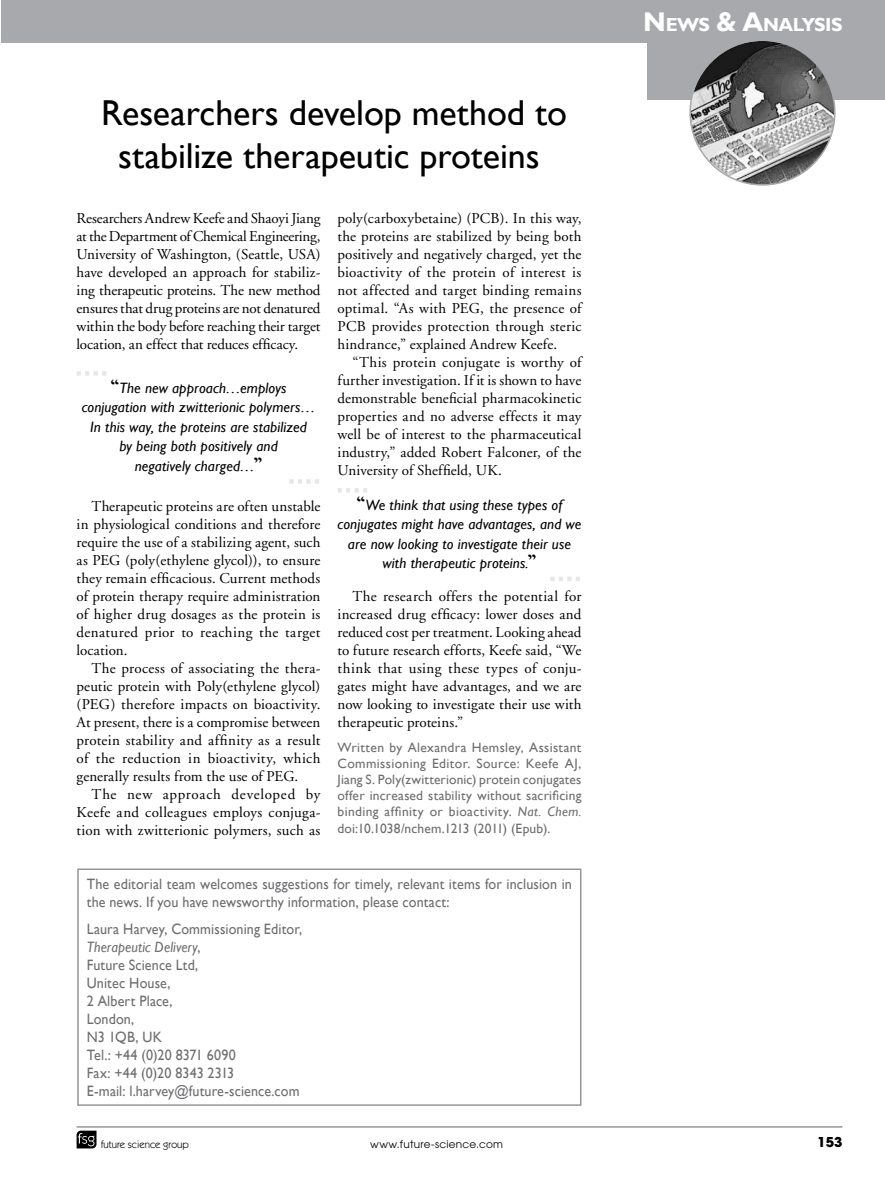
<style>
.page{position:relative;width:885px;height:1191px;background:#fff}
.page>*{position:absolute;margin:0;border:0;box-sizing:border-box;transform-origin:0 0}
.t1{font:36px/43.2px "Gill Sans";letter-spacing:-.005em;color:#000;text-align:center}
.t2{font:700 18.9px "Gill Sans";letter-spacing:-.03em;color:#fff}
.t3{font:15px/18px "Adobe Garamond";letter-spacing:.01em;color:#000;text-align:justify}
.t4{font:15px/18px "Gill Sans";letter-spacing:.01em;color:#6d6e71;scale:.94 1}
.t5{font:italic 15px/19.5px "Gill Sans";letter-spacing:.01em;color:#000;text-align:center}
.t6{font:13.5px/16.2px "Gill Sans";letter-spacing:.025em;color:#6d6e71;text-align:justify}
.t7{font:700 13.5px "Avant Garde";color:#000}
.t8{font:10.5px "Avant Garde";letter-spacing:.025em;color:#000}
.t9{font:10.5px "Itc Kabel";color:#000}
.s1{font-family:"Californian FB";font-weight:700;font-style:normal;font-size:21px}
.s2{font-style:italic}
.s3{font-size:27px}
</style>
<div class="page">
<hr style="left:0;top:0;width:1px;height:42px;background:#a7a9ac">
<hr style="left:77px;top:1126px;width:765px;height:1px;background:#a7a9ac">
<svg style="left:77px;top:1130px;width:19px;height:18px"></svg>
<div style="left:647px;top:0;width:237px;height:100px;background:#a7a9ac"></div>
<div style="left:1px;top:0;width:646px;height:42px;background:#a7a9ac"></div>
<img style="left:690px;top:40px;width:144px;height:145px;border-radius:72px">
<div style="left:77px;top:868px;width:504px;height:237px;border:2px solid #95979a"></div>
<svg style="left:77px;top:371px;width:29px;height:4px"></svg>
<svg style="left:289px;top:479px;width:30px;height:4px"></svg>
<svg style="left:337px;top:488px;width:30px;height:4px"></svg>
<svg style="left:550px;top:577px;width:30px;height:4px"></svg>
<h1 class="t1" style="left:101px;top:92px;width:467px">Researchers develop method to stabilize therapeutic proteins</h1>
<p class="t3" style="left:77px;top:209px;width:245px">Researchers Andrew Keefe and Shaoyi Jiang at the Department of Chemical Engineering, University of Washington, (Seattle, USA) have developed an approach for stabiliz&shy;ing therapeutic proteins. The new method ensures that drug proteins are not denatured within the body before reaching their target location, an effect that reduces efficacy.</p>
<p class="t5" style="left:82px;top:378px;width:235px"><span class="s1">“</span>The new approach…employs conjugation with zwitterionic polymers…<br>In this way, the proteins are stabilized<br>by being both positively and<br>negatively charged…<span class="s1">”</span></p>
<p class="t3" style="left:77px;top:497px;width:245px;text-indent:15px">Therapeutic proteins are often unstable in physiological conditions and therefore require the use of a stabilizing agent, such as PEG (poly(ethylene glycol)), to ensure they remain efficacious. Current methods of protein therapy require administration of higher drug dosages as the protein is denatured prior to reaching the target location.</p>
<p class="t3" style="left:77px;top:659px;width:245px;text-indent:15px">The process of associating the thera&shy;peutic protein with Poly(ethylene glycol) (PEG) therefore impacts on bioactivity.<br>At present, there is a compromise between protein stability and affinity as a result of the reduction in bioactivity, which generally results from the use of PEG.</p>
<p class="t3" style="left:77px;top:785px;width:245px;text-indent:15px">The new approach developed by Keefe and colleagues employs conjuga&shy;tion with zwitterionic polymers, such as</p>
<p class="t3" style="left:337px;top:209px;width:245px">poly(carboxybetaine) (PCB). In this way, the proteins are stabilized by being both positively and negatively charged, yet the bioactivity of the protein of interest is not affected and target binding remains optimal. “As with PEG, the presence of PCB provides protection through steric hindrance,” explained Andrew Keefe.</p>
<p class="t3" style="left:337px;top:353px;width:245px;text-indent:15px">“This protein conjugate is worthy of further investigation. If it is shown to have demonstrable beneficial pharmacokinetic properties and no adverse effects it may well be of interest to the pharmaceutical industry,” added Robert Falconer, of the University of Sheffield, UK.</p>
<p class="t5" style="left:337px;top:495px;width:245px"><span class="s1">“</span>We think that using these types of conjugates might have advantages, and we are now looking to investigate their use with therapeutic proteins.<span class="s1">”</span></p>
<p class="t3" style="left:337px;top:587px;width:245px;text-indent:15px">The research offers the potential for increased drug efficacy: lower doses and reduced cost per treatment. Looking ahead to future research efforts, Keefe said, “We think that using these types of conju&shy;gates might have advantages, and we are now looking to investigate their use with therapeutic proteins.”</p>
<p class="t6" style="left:337px;top:739px;width:245px">Written by Alexandra Hemsley, Assistant Commissioning Editor. Source: Keefe AJ, Jiang S. Poly(zwitterionic) protein conjugates offer increased stability without sacrificing binding affinity or bioactivity. <span class="s2">Nat. Chem. </span>doi:10.1038/nchem.1213 (2011) (Epub).</p>
<p class="t4" style="left:87px;top:875px;width:517px">The editorial team welcomes suggestions for timely, relevant items for inclusion in the news. If you have newsworthy information, please contact:</p>
<p class="t4" style="left:87px;top:919px;width:231px">Laura Harvey, Commissioning Editor,<br><span class="s2">Therapeutic Delivery</span>,<br>Future Science Ltd,<br>Unitec House,<br>2 Albert Place,<br>London,<br>N3 1QB, UK<br>Tel.: +44 (0)20 8371 6090<br>Fax: +44 (0)20 8343 2313<br>E-mail: l.harvey@future-science.com</p>
<p class="t2" style="left:643px;top:14px;width:201px"><span class="s3">N</span>EWS <span class="s3">&amp; A</span>NALYSIS</p>
<p class="t9" style="left:101px;top:1138px;width:90px">future science group</p>
<p class="t8" style="left:370px;top:1138px;width:134px">www.future-science.com</p>
<p class="t7" style="left:817px;top:1133px;width:27px">153</p>
</div>
